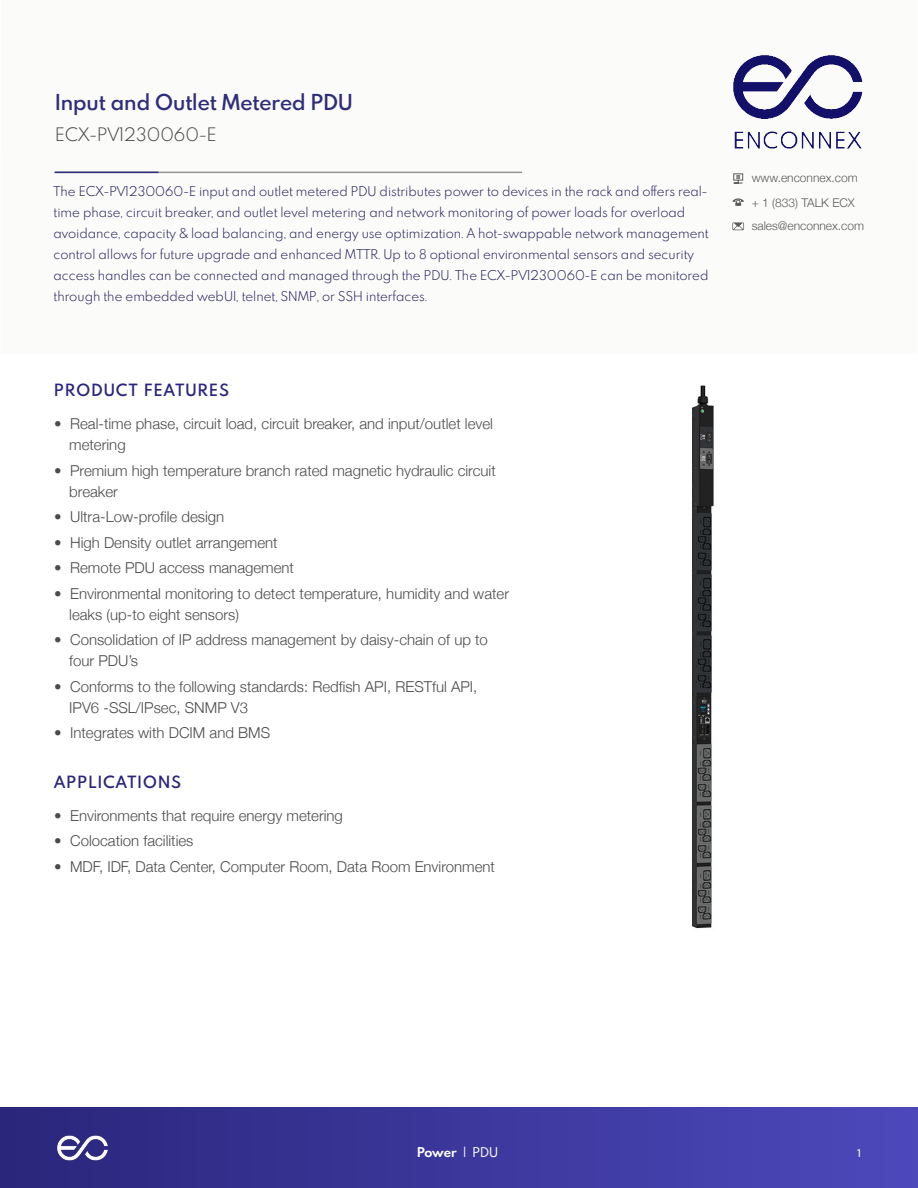
<style>
.page{position:relative;width:918px;height:1188px;background:#fff}
.page>*{position:absolute;margin:0;border:0;box-sizing:border-box;transform-origin:0 0}
.t1{font:600 19.5px "Spartan MB";color:#2e2d7a}
.t2{font:300 16.5px "Spartan MB";color:#4b4b4b}
.t3{font:300 15px/21px "Helvetica Neue";color:#4b4b4b}
.t4{font:600 15px "Spartan MB";letter-spacing:.08em;color:#2a267b}
.t5{font:300 12px/21px "Spartan MB";color:#242059}
.t6{font:300 12px "Helvetica Neue";color:#5b5b5b}
.t7{font:700 12px "Spartan MB";letter-spacing:-.005em;color:#fff}
.t8{font:12px "Myriad Pro";color:#fff}
.s1{font-weight:400}
</style>
<div class="page">
<div style="left:0;top:1107px;width:918px;height:81px;background:linear-gradient(to right,#2a267b,#4d49bb)"></div>
<img style="left:54px;top:1126px;width:56px;height:45px">
<div style="left:1px;top:0;width:916px;height:354px;background:#fbfbfa"></div>
<svg style="left:733px;top:173px;width:10px;height:11px"></svg>
<svg style="left:733px;top:198px;width:11px;height:8px"></svg>
<svg style="left:732px;top:222px;width:12px;height:8px"></svg>
<img style="left:733px;top:55px;width:130px;height:94px">
<hr style="left:54px;top:172px;width:468px;height:1px;background:#949494">
<hr style="left:55px;top:172px;width:103px;height:1px;background:#2e2d7a">
<img style="left:692px;top:385px;width:22px;height:544px">
<p class="t1" style="left:55px;top:87px;width:299px">Input and Outlet Metered PDU</p>
<p class="t2" style="left:55px;top:123px;width:163px">ECX-PV1230060-E</p>
<p class="t5" style="left:54px;top:180px;width:657px">The ECX-PV1230060-E input and outlet metered PDU distributes power to devices in the rack and offers real&shy;time phase, circuit breaker, and outlet level metering and network monitoring of power loads for overload avoidance, capacity &amp; load balancing, and energy use optimization. A hot-swappable network management control allows for future upgrade and enhanced MTTR. Up to 8 optional environmental sensors and security access handles can be connected and managed through the PDU. The ECX-PV1230060-E can be monitored through the embedded webUI, telnet, SNMP, or SSH interfaces.</p>
<p class="t4" style="left:54px;top:379px;width:176px">PRODUCT FEATURES</p>
<p class="t3" style="left:69px;top:413px;width:425px;text-indent:-15px">• Real-time phase, circuit load, circuit breaker, and input/outlet level metering</p>
<p class="t3" style="left:69px;top:459px;width:428px;text-indent:-15px">• Premium high temperature branch rated magnetic hydraulic circuit breaker</p>
<p class="t3" style="left:54px;top:506px;width:172px">• Ultra-Low-profile design</p>
<p class="t3" style="left:54px;top:531px;width:225px">• High Density outlet arrangement</p>
<p class="t3" style="left:54px;top:557px;width:241px">• Remote PDU access management</p>
<p class="t3" style="left:69px;top:582px;width:441px;text-indent:-15px">• Environmental monitoring to detect temperature, humidity and water leaks (up-to eight sensors)</p>
<p class="t3" style="left:69px;top:629px;width:420px;text-indent:-15px">• Consolidation of IP address management by daisy-chain of up to four PDU’s</p>
<p class="t3" style="left:69px;top:675px;width:410px;text-indent:-15px">• Conforms to the following standards: Redfish API, RESTful API,<br>IPV6 -SSL/IPsec, SNMP V3</p>
<p class="t3" style="left:54px;top:722px;width:217px">• Integrates with DCIM and BMS</p>
<p class="t4" style="left:54px;top:770px;width:128px">APPLICATIONS</p>
<p class="t3" style="left:54px;top:804px;width:290px">• Environments that require energy metering</p>
<p class="t3" style="left:54px;top:830px;width:141px">• Colocation facilities</p>
<p class="t3" style="left:54px;top:855px;width:442px">• MDF, IDF, Data Center, Computer Room, Data Room Environment</p>
<p class="t6" style="left:752px;top:171px;width:108px">www.enconnex.com</p>
<p class="t6" style="left:752px;top:196px;width:105px">+ 1 (833) TALK ECX</p>
<p class="t6" style="left:752px;top:219px;width:114px">sales@enconnex.com</p>
<p class="t7" style="left:417px;top:1143px;width:83px">Power <span class="s1">| PDU</span></p>
<p class="t8" style="left:856px;top:1146px;width:8px">1</p>
</div>
